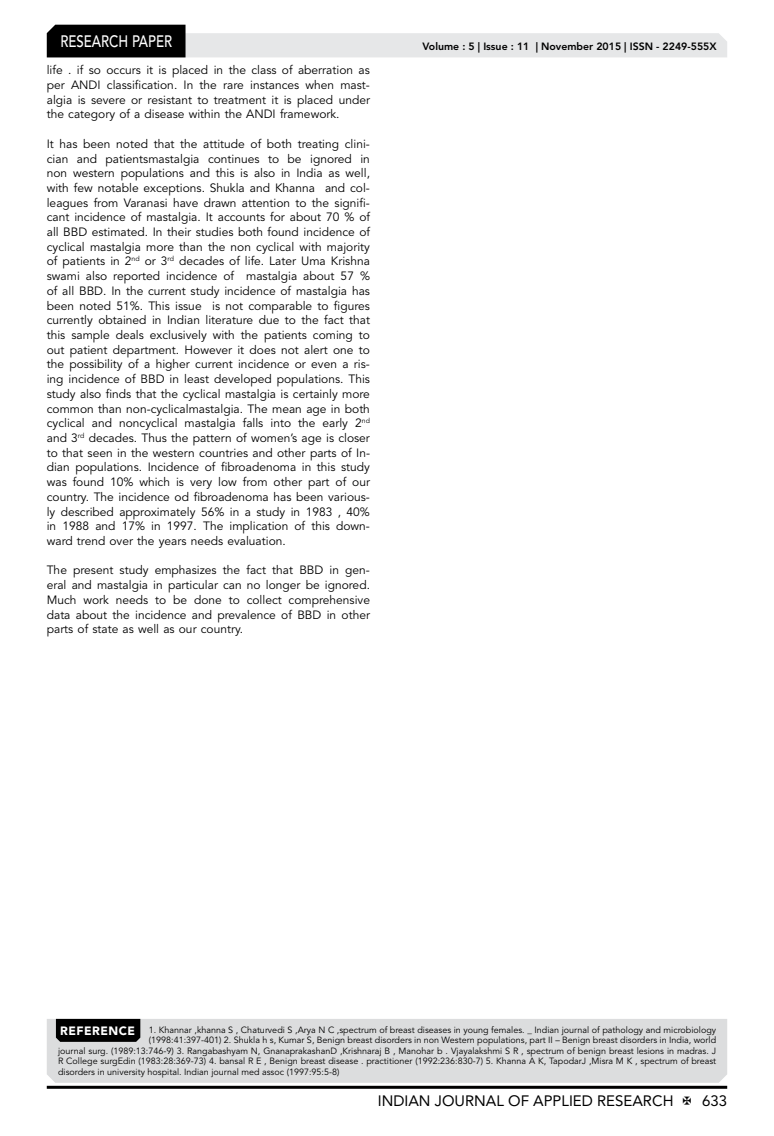
<style>
.page{position:relative;width:774px;height:1136px;background:#fff}
.page>*{position:absolute;margin:0;border:0;box-sizing:border-box;transform-origin:0 0}
.t1{font:500 16.5px "Avenir LT Std";color:#fff;scale:.8 1}
.t2{font:15px "Avenir LT Std";color:#000}
.t3{font:12px/14.7px "Avenir LT Std";color:#000;text-align:justify}
.t4{font:800 10.5px "Avenir LT Std";color:#000}
.t5{font:9px "Avenir LT Std";color:#000}
.s1{font-weight:900;font-size:12px;color:#fff}
</style>
<div class="page">
<hr style="left:47px;top:1085px;width:680px;height:3px;background:#000">
<svg style="left:47px;top:25px;width:680px;height:32px"></svg>
<div style="left:47px;top:1018px;width:680px;height:64px;background:#dcddde"></div>
<div style="left:56px;top:1018px;width:84px;height:23px;background:#000"></div>
<h1 class="t1" style="left:60px;top:32px;width:139px">RESEARCH PAPER</h1>
<p class="t3" style="left:47px;top:63px;width:325px">life . if so occurs it is placed in the class of aberration as per ANDI classification. In the rare instances when mast&shy;algia is severe or resistant to treatment it is placed under the category of a disease within the ANDI framework.</p>
<p class="t3" style="left:47px;top:137px;width:325px">It has been noted that the attitude of both treating clini&shy;cian and patientsmastalgia continues to be ignored in non western populations and this is also in India as well, with few notable exceptions. Shukla and Khanna and col&shy;leagues from Varanasi have drawn attention to the signifi&shy;cant incidence of mastalgia. It accounts for about 70 % of all BBD estimated. In their studies both found incidence of cyclical mastalgia more than the non cyclical with majority of patients in 2<sup>nd</sup> or 3<sup>rd</sup> decades of life. Later Uma Krishna swami also reported incidence of mastalgia about 57 % of all BBD. In the current study incidence of mastalgia has been noted 51%. This issue is not comparable to figures currently obtained in Indian literature due to the fact that this sample deals exclusively with the patients coming to out patient department. However it does not alert one to the possibility of a higher current incidence or even a ris&shy;ing incidence of BBD in least developed populations. This study also finds that the cyclical mastalgia is certainly more common than non-cyclicalmastalgia. The mean age in both cyclical and noncyclical mastalgia falls into the early 2<sup>nd </sup>and 3<sup>rd</sup> decades. Thus the pattern of women’s age is closer to that seen in the western countries and other parts of In&shy;dian populations. Incidence of fibroadenoma in this study was found 10% which is very low from other part of our country. The incidence od fibroadenoma has been various&shy;ly described approximately 56% in a study in 1983 , 40% in 1988 and 17% in 1997. The implication of this down&shy;ward trend over the years needs evaluation.</p>
<p class="t3" style="left:47px;top:563px;width:325px">The present study emphasizes the fact that BBD in gen&shy;eral and mastalgia in particular can no longer be ignored.<br>Much work needs to be done to collect comprehensive data about the incidence and prevalence of BBD in other parts of state as well as our country.</p>
<p class="t4" style="left:422px;top:41px;width:296px">Volume : 5 | Issue : 11 | November 2015 | ISSN - 2249-555X</p>
<p class="t5" style="left:60px;top:1024px;width:657px"><span class="s1">REFERENCE</span> 1. Khannar ,khanna S , Chaturvedi S ,Arya N C ,spectrum of breast diseases in young females. _ Indian journal of pathology and microbiology</p>
<p class="t5" style="left:149px;top:1034px;width:569px">(1998:41:397-401) 2. Shukla h s, Kumar S, Benign breast disorders in non Western populations, part II – Benign breast disorders in India, world</p>
<p class="t5" style="left:58px;top:1045px;width:659px">journal surg. (1989:13:746-9) 3. Rangabashyam N, GnanaprakashanD ,Krishnaraj B , Manohar b . Vjayalakshmi S R , spectrum of benign breast lesions in madras. J</p>
<p class="t5" style="left:58px;top:1055px;width:660px">R College surgEdin (1983:28:369-73) 4. bansal R E , Benign breast disease . practitioner (1992:236:830-7) 5. Khanna A K, TapodarJ ,Misra M K , spectrum of breast</p>
<p class="t5" style="left:58px;top:1066px;width:283px">disorders in university hospital. Indian journal med assoc (1997:95:5-8)</p>
<p class="t2" style="left:378px;top:1091px;width:297px">INDIAN JOURNAL OF APPLIED RESEARCH</p>
<p class="t2" style="left:702px;top:1091px;width:27px">633</p>
</div>
